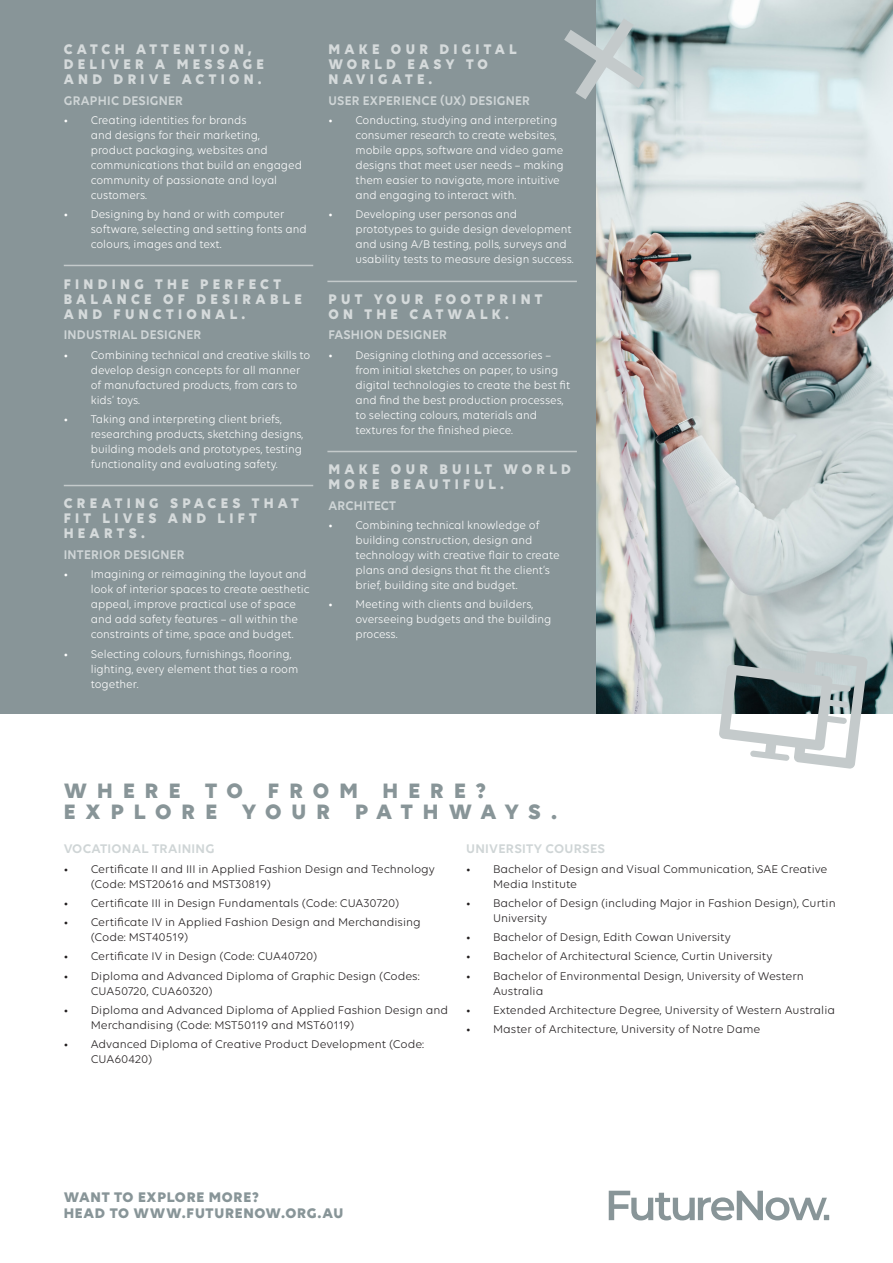
<style>
.page{position:relative;width:893px;height:1263px;background:#fff}
.page>*{position:absolute;margin:0;border:0;box-sizing:border-box;transform-origin:0 0}
.Intro{font:700 22.5px/21px "Volte";letter-spacing:.45em;color:#889598}
.Intro_2{font:700 15px/15px "Volte";letter-spacing:.3em;color:#d5dadb;scale:.95 1}
.t1{font:700 15px "Volte";letter-spacing:.05em;color:#889598}
.BOLD{font:600 13.5px "Volte";letter-spacing:.02em;color:#cfd5d6;scale:.95 1}
.BOLD-2{font:600 13.5px "Volte";letter-spacing:.02em;color:#cfd5d6}
.t2{font:12px/15px "Volte";color:#fff;scale:.95 1}
.t3{font:12px/15px "Volte";color:#231f20}
</style>
<div class="page">
<div style="left:0;top:0;width:646px;height:713px;background:#889598"></div>
<img style="left:597px;top:0;width:296px;height:713px">
<svg style="left:609px;top:1191px;width:220px;height:29px"></svg>
<svg style="left:564px;top:5px;width:94px;height:108px"></svg>
<hr style="left:64px;top:265px;width:249px;height:1px;background:#c4cacb">
<hr style="left:64px;top:485px;width:249px;height:1px;background:#c4cacb">
<hr style="left:327px;top:451px;width:250px;height:1px;background:#c4cacb">
<hr style="left:327px;top:281px;width:250px;height:1px;background:#c4cacb">
<svg style="left:719px;top:650px;width:149px;height:119px"></svg>
<p class="Intro_2" style="left:64px;top:41px;width:212px">CATCH ATTENTION,<br>DELIVER A MESSAGE<br>AND DRIVE ACTION.</p>
<p class="BOLD" style="left:64px;top:92px;width:127px">GRAPHIC DESIGNER</p>
<p class="t2" style="left:91px;top:112px;width:224px;text-indent:-27px">• Creating identities for brands<br>and designs for their marketing, product packaging, websites and communications that build an engaged community of passionate and loyal customers.</p>
<p class="t2" style="left:91px;top:206px;width:229px;text-indent:-27px">• Designing by hand or with computer software, selecting and setting fonts and colours, images and text.</p>
<p class="Intro_2" style="left:64px;top:276px;width:252px">FINDING THE PERFECT<br>BALANCE OF DESIRABLE<br>AND FUNCTIONAL.</p>
<p class="BOLD" style="left:64px;top:327px;width:146px">INDUSTRIAL DESIGNER</p>
<p class="t2" style="left:91px;top:347px;width:233px;text-indent:-27px">• Combining technical and creative skills to develop design concepts for all manner of manufactured products, from cars to kids’ toys.</p>
<p class="t2" style="left:91px;top:411px;width:225px;text-indent:-27px">• Taking and interpreting client briefs, researching products, sketching designs, building models and prototypes, testing functionality and evaluating safety.</p>
<p class="Intro_2" style="left:64px;top:495px;width:249px">CREATING SPACES THAT<br>FIT LIVES AND LIFT<br>HEARTS.</p>
<p class="BOLD" style="left:64px;top:547px;width:129px">INTERIOR DESIGNER</p>
<p class="t2" style="left:91px;top:567px;width:232px;text-indent:-27px">• Imagining or reimagining the layout and look of interior spaces to create aesthetic appeal, improve practical use of space and add safety features – all within the constraints of time, space and budget.</p>
<p class="t2" style="left:91px;top:646px;width:220px;text-indent:-27px">• Selecting colours, furnishings, flooring, lighting, every element that ties a room together.</p>
<p class="Intro_2" style="left:328px;top:41px;width:200px">MAKE OUR DIGITAL<br>WORLD EASY TO<br>NAVIGATE.</p>
<p class="BOLD" style="left:328px;top:92px;width:214px">USER EXPERIENCE (UX) DESIGNER</p>
<p class="t2" style="left:355px;top:112px;width:221px;text-indent:-27px">• Conducting, studying and interpreting consumer research to create websites, mobile apps, software and video game designs that meet user needs – making them easier to navigate, more intuitive and engaging to interact with.</p>
<p class="t2" style="left:355px;top:206px;width:231px;text-indent:-27px">• Developing user personas and prototypes to guide design development and using A/B testing, polls, surveys and usability tests to measure design success.</p>
<p class="Intro_2" style="left:328px;top:291px;width:227px">PUT YOUR FOOTPRINT<br>ON THE CATWALK.</p>
<p class="BOLD" style="left:328px;top:327px;width:126px">FASHION DESIGNER</p>
<p class="t2" style="left:355px;top:347px;width:228px;text-indent:-27px">• Designing clothing and accessories – from initial sketches on paper, to using digital technologies to create the best fit and find the best production processes, to selecting colours, materials and textures for the finished piece.</p>
<p class="Intro_2" style="left:328px;top:461px;width:257px">MAKE OUR BUILT WORLD<br>MORE BEAUTIFUL.</p>
<p class="BOLD" style="left:328px;top:497px;width:73px">ARCHITECT</p>
<p class="t2" style="left:355px;top:517px;width:216px;text-indent:-27px">• Combining technical knowledge of building construction, design and technology with creative flair to create plans and designs that fit the client’s brief, building site and budget.</p>
<p class="t2" style="left:355px;top:597px;width:208px;text-indent:-27px">• Meeting with clients and builders, overseeing budgets and the building process.</p>
<p class="Intro" style="left:64px;top:779px;width:495px">WHERE TO FROM HERE?<br>EXPLORE YOUR PATHWAYS.</p>
<p class="BOLD-2" style="left:64px;top:841px;width:152px">VOCATIONAL TRAINING</p>
<p class="t3" style="left:91px;top:861px;width:346px;text-indent:-27px">• Certificate II and III in Applied Fashion Design and Technology (Code: MST20616 and MST30819)</p>
<p class="t3" style="left:64px;top:895px;width:337px">• Certificate III in Design Fundamentals (Code: CUA30720)</p>
<p class="t3" style="left:91px;top:914px;width:331px;text-indent:-27px">• Certificate IV in Applied Fashion Design and Merchandising (Code: MST40519)</p>
<p class="t3" style="left:64px;top:949px;width:255px">• Certificate IV in Design (Code: CUA40720)</p>
<p class="t3" style="left:91px;top:968px;width:330px;text-indent:-27px">• Diploma and Advanced Diploma of Graphic Design (Codes:<br>CUA50720, CUA60320)</p>
<p class="t3" style="left:91px;top:1002px;width:359px;text-indent:-27px">• Diploma and Advanced Diploma of Applied Fashion Design and<br>Merchandising (Code: MST50119 and MST60119)</p>
<p class="t3" style="left:91px;top:1036px;width:335px;text-indent:-27px">• Advanced Diploma of Creative Product Development (Code:<br>CUA60420)</p>
<p class="BOLD-2" style="left:466px;top:841px;width:140px">UNIVERSITY COURSES</p>
<p class="t3" style="left:493px;top:861px;width:336px;text-indent:-27px">• Bachelor of Design and Visual Communication, SAE Creative<br>Media Institute</p>
<p class="t3" style="left:493px;top:895px;width:344px;text-indent:-27px">• Bachelor of Design (including Major in Fashion Design), Curtin<br>University</p>
<p class="t3" style="left:466px;top:929px;width:266px">• Bachelor of Design, Edith Cowan University</p>
<p class="t3" style="left:466px;top:949px;width:308px">• Bachelor of Architectural Science, Curtin University</p>
<p class="t3" style="left:493px;top:968px;width:312px;text-indent:-27px">• Bachelor of Environmental Design, University of Western<br>Australia</p>
<p class="t3" style="left:466px;top:1002px;width:370px">• Extended Architecture Degree, University of Western Australia</p>
<p class="t3" style="left:466px;top:1021px;width:296px">• Master of Architecture, University of Notre Dame</p>
<p class="t1" style="left:64px;top:1188px;width:197px">WANT TO EXPLORE MORE?</p>
<p class="t1" style="left:64px;top:1204px;width:281px">HEAD TO WWW.FUTURENOW.ORG.AU</p>
</div>
